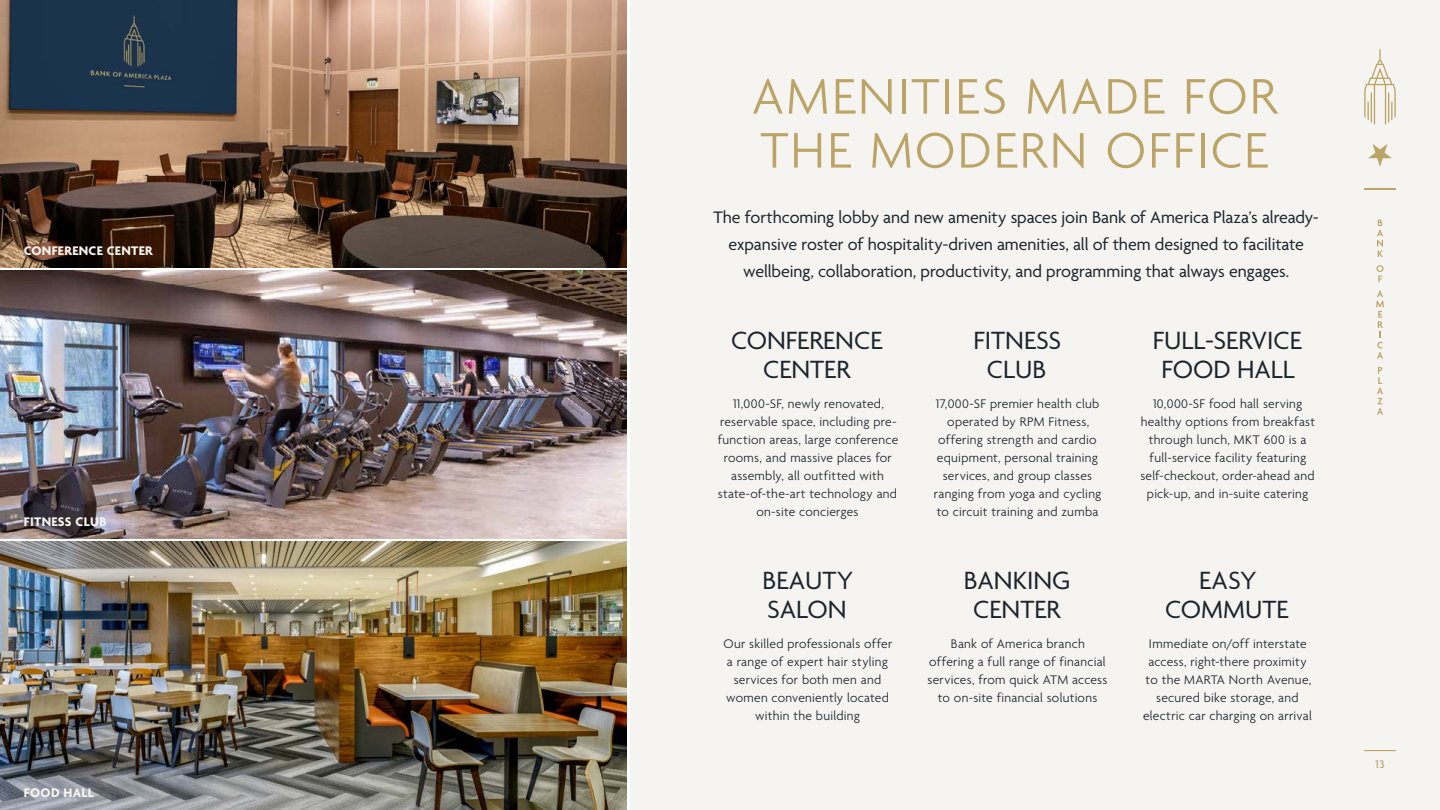
<style>
.page{position:relative;width:1440px;height:810px;background:#fff}
.page>*{position:absolute;margin:0;border:0;box-sizing:border-box;transform-origin:0 0}
.t1{font:300 54px/54px "Agenda";letter-spacing:.04em;color:#bca467}
.t2{font:27px/28.5px "Agenda";color:#1c252d;text-align:center}
.t3{font:18px/27px "Agenda";letter-spacing:-.005em;color:#1c252d;text-align:center}
.t4{font:300 13.5px/18px "Agenda";letter-spacing:.02em;color:#1c252d;text-align:center}
.t5{font:700 13.5px "Agenda";letter-spacing:.025em;color:#f5f4f0}
.t6{font:500 12px "Agenda";color:#bca467}
</style>
<div class="page">
<div style="left:630px;top:0;width:810px;height:810px;background:#f5f4f0"></div>
<img style="left:0;top:542px;width:627px;height:268px">
<img style="left:0;top:0;width:627px;height:268px">
<img style="left:0;top:270px;width:627px;height:269px">
<svg style="left:1364px;top:48px;width:32px;height:76px"></svg>
<hr style="left:1364px;top:188px;width:32px;height:2px;background:#bca467">
<svg style="left:1377px;top:220px;width:6px;height:37px"></svg>
<svg style="left:1376px;top:265px;width:7px;height:17px"></svg>
<svg style="left:1376px;top:290px;width:8px;height:69px"></svg>
<svg style="left:1377px;top:367px;width:6px;height:48px"></svg>
<svg style="left:1368px;top:144px;width:24px;height:23px"></svg>
<hr style="left:1364px;top:750px;width:32px;height:1px;background:#bca467">
<p class="t5" style="left:24px;top:243px;width:131px">CONFERENCE CENTER</p>
<p class="t5" style="left:24px;top:514px;width:84px">FITNESS CLUB</p>
<p class="t5" style="left:24px;top:786px;width:72px">FOOD HALL</p>
<h1 class="t1" style="left:752px;top:73px;width:527px">AMENITIES MADE FOR<br>THE MODERN OFFICE</h1>
<p class="t3" style="left:714px;top:205px;width:607px">The forthcoming lobby and new amenity spaces join Bank of America Plaza’s already&shy;expansive roster of hospitality-driven amenities, all of them designed to facilitate wellbeing, collaboration, productivity, and programming that always engages.</p>
<h2 class="t2" style="left:731px;top:328px;width:153px">CONFERENCE<br>CENTER</h2>
<p class="t4" style="left:718px;top:395px;width:182px">11,000-SF, newly renovated, reservable space, including pre&shy;function areas, large conference rooms, and massive places for assembly, all outfitted with state-of-the-art technology and on-site concierges</p>
<h2 class="t2" style="left:763px;top:568px;width:92px;text-align:left">BEAUTY<br>SALON</h2>
<p class="t4" style="left:723px;top:635px;width:170px">Our skilled professionals offer a range of expert hair styling services for both men and women conveniently located within the building</p>
<h2 class="t2" style="left:974px;top:328px;width:89px">FITNESS<br>CLUB</h2>
<p class="t4" style="left:934px;top:395px;width:169px">17,000-SF premier health club operated by RPM Fitness, offering strength and cardio equipment, personal training services, and group classes ranging from yoga and cycling to circuit training and zumba</p>
<h2 class="t2" style="left:964px;top:568px;width:108px">BANKING<br>CENTER</h2>
<p class="t4" style="left:928px;top:635px;width:181px">Bank of America branch offering a full range of financial services, from quick ATM access to on-site financial solutions</p>
<h2 class="t2" style="left:1153px;top:328px;width:151px">FULL-SERVICE<br>FOOD HALL</h2>
<p class="t4" style="left:1140px;top:395px;width:176px">10,000-SF food hall serving healthy options from breakfast through lunch, MKT 600 is a full-service facility featuring self-checkout, order-ahead and pick-up, and in-suite catering</p>
<h2 class="t2" style="left:1165px;top:568px;width:125px">EASY<br>COMMUTE</h2>
<p class="t4" style="left:1143px;top:635px;width:170px">Immediate on/off interstate access, right-there proximity to the MARTA North Avenue, secured bike storage, and electric car charging on arrival</p>
<p class="t6" style="left:1375px;top:757px;width:11px">13</p>
</div>
